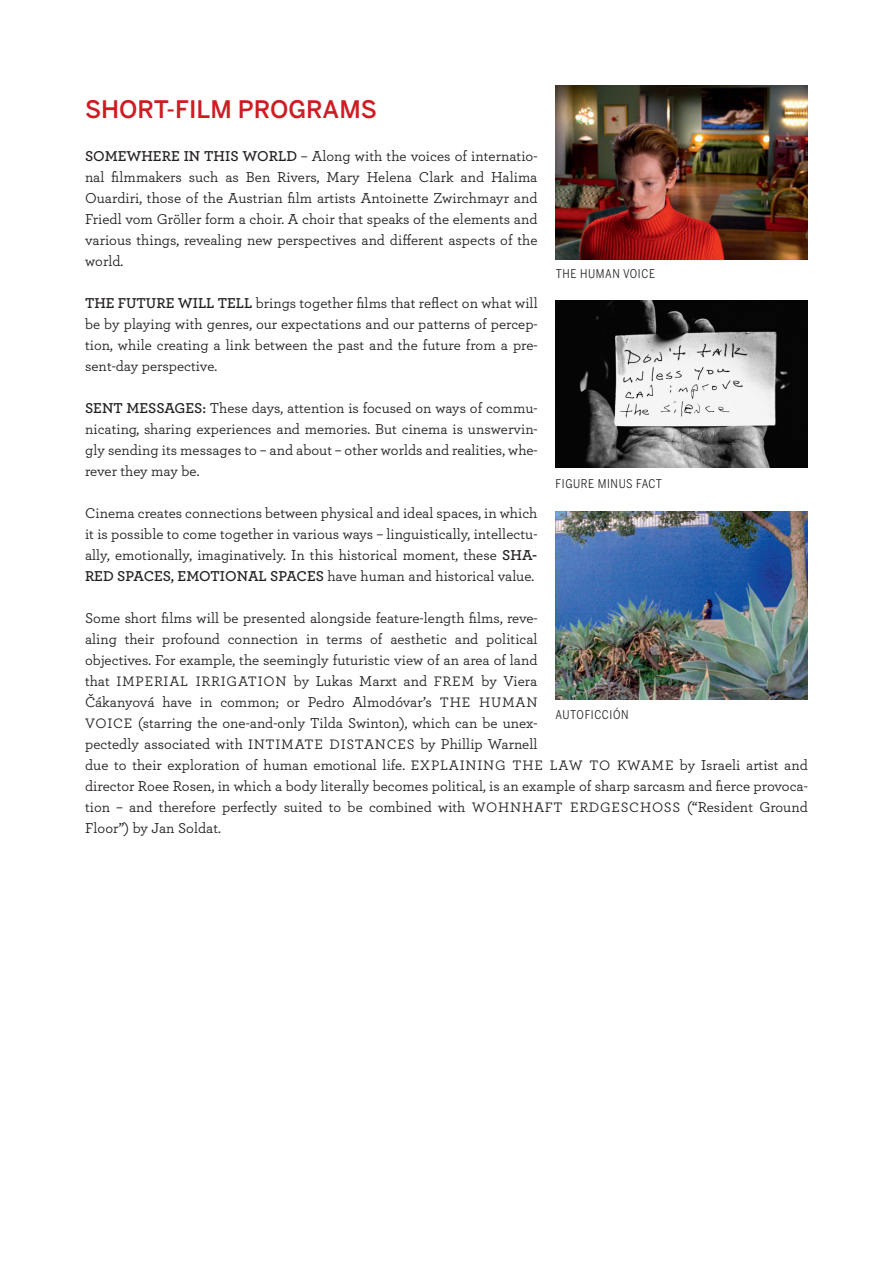
<style>
.page{position:relative;width:893px;height:1263px;background:#fff}
.page>*{position:absolute;margin:0;border:0;box-sizing:border-box;transform-origin:0 0}
.t1{font:500 24px "Benton Sans";color:#ce1c23}
.t2{font:15px/21px "Archer Book V19";color:#231f20;text-align:justify}
.t3{font:12px "Benton Sans Cond";letter-spacing:.05em;color:#231f20}
.s1{font-family:"Archer";font-weight:600}
.s2{font-size:14.4px}
</style>
<div class="page">
<img style="left:556px;top:512px;width:251px;height:188px">
<img style="left:556px;top:301px;width:252px;height:166px">
<img style="left:556px;top:85px;width:252px;height:175px">
<p class="t1" style="left:85px;top:100px;width:293px">SHORT-FILM PROGRAMS</p>
<p class="t2" style="left:85px;top:147px;width:454px"><span class="s1">SOMEWHERE IN THIS WORLD</span> – Along with the voices of internatio&shy;nal filmmakers such as Ben Rivers, Mary Helena Clark and Halima Ouardiri, those of the Austrian film artists Antoinette Zwirchmayr and Friedl vom Gröller form a choir. A choir that speaks of the elements and various things, revealing new perspectives and different aspects of the world.</p>
<p class="t2" style="left:85px;top:294px;width:454px"><span class="s1">THE FUTURE WILL TELL</span> brings together films that reflect on what will be by playing with genres, our expectations and our patterns of percep&shy;tion, while creating a link between the past and the future from a pre&shy;sent-day perspective.</p>
<p class="t2" style="left:85px;top:399px;width:454px"><span class="s1">SENT MESSAGES:</span> These days, attention is focused on ways of commu&shy;nicating, sharing experiences and memories. But cinema is unswervin&shy;gly sending its messages to – and about – other worlds and realities, whe&shy;rever they may be.</p>
<p class="t2" style="left:85px;top:504px;width:454px">Cinema creates connections between physical and ideal spaces, in which it is possible to come together in various ways – linguistically, intellectu&shy;ally, emotionally, imaginatively. In this historical moment, these <span class="s1">SHA-RED SPACES, EMOTIONAL SPACES</span> have human and historical value.</p>
<p class="t2" style="left:85px;top:609px;width:724px;text-align:left">Some short films will be presented alongside feature-length films, reve-<br>aling their profound connection in terms of aesthetic and political<br>objectives. For example, the seemingly futuristic view of an area of land<br>that <span class="s2">IMPERIAL IRRIGATION</span> by Lukas Marxt and <span class="s2">FREM</span> by Viera<br>Čákanyová have in common; or Pedro Almodóvar’s <span class="s2">THE HUMAN<br>VOICE</span> (starring the one-and-only Tilda Swinton), which can be unex-<br>pectedly associated with <span class="s2">INTIMATE DISTANCES</span> by Phillip Warnell<br>due to their exploration of human emotional life. <span class="s2">EXPLAINING THE LAW TO KWAME</span> by Israeli artist and director Roee Rosen, in which a body literally becomes political, is an example of sharp sarcasm and fierce provoca&shy;tion – and therefore perfectly suited to be combined with <span class="s2">WOHNHAFT ERDGESCHOSS</span> (“Resident Ground Floor”) by Jan Soldat.</p>
<p class="t3" style="left:556px;top:267px;width:101px">THE HUMAN VOICE</p>
<p class="t3" style="left:556px;top:477px;width:108px">FIGURE MINUS FACT</p>
<p class="t3" style="left:556px;top:708px;width:74px">AUTOFICCIÓN</p>
</div>
